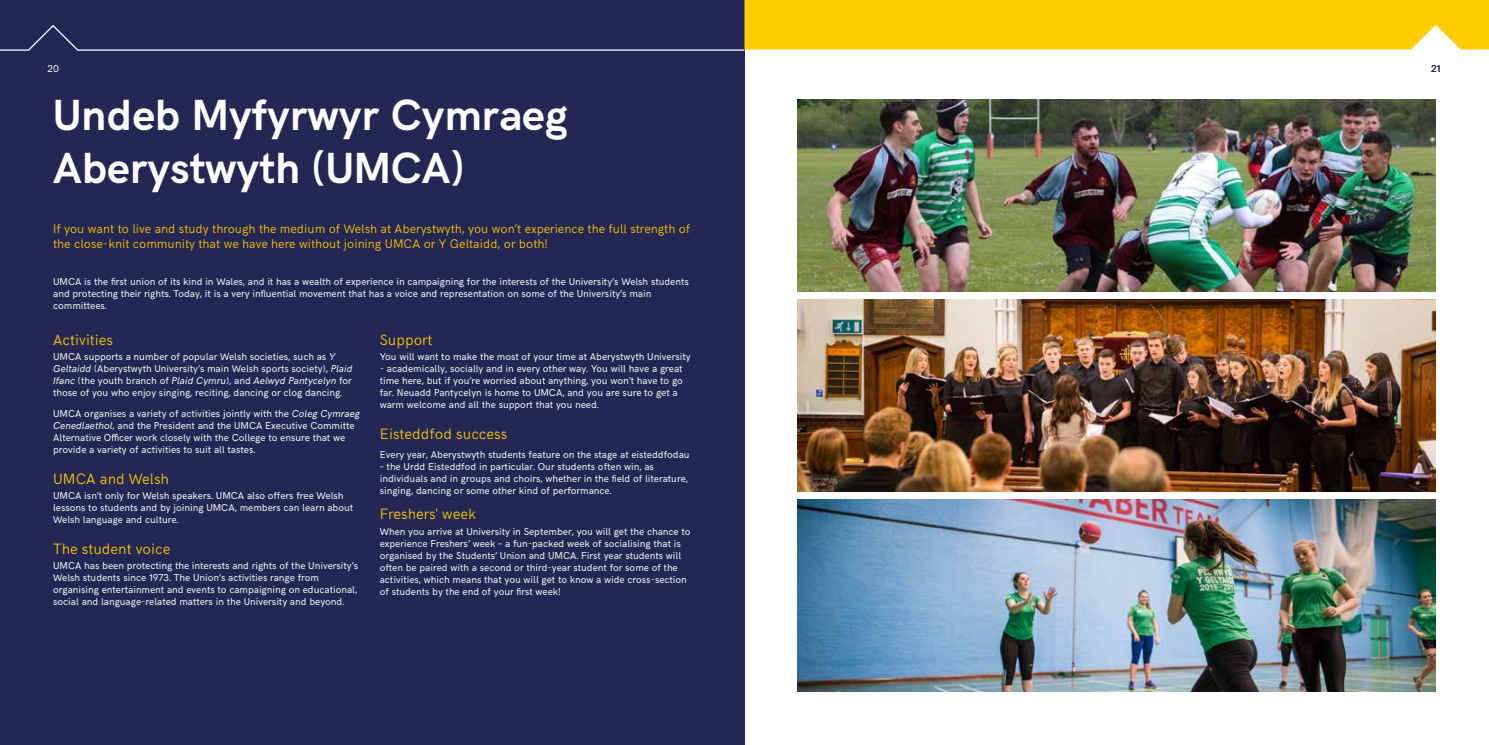
<style>
.page{position:relative;width:1489px;height:745px;background:#fff}
.page>*{position:absolute;margin:0;border:0;box-sizing:border-box;transform-origin:0 0}
.t1{font:700 43.75px/52.5px "HK Grotesk";color:#fff}
.t2{font:300 15px "HK Grotesk";color:#fc0}
.t3{font:300 12.5px/15px "HK Grotesk";color:#fc0}
.t4{font:10px/12px "HK Grotesk";color:#fff}
.t5{font:10px "HK Grotesk";color:#242753}
.s1{font-style:italic}
</style>
<div class="page">
<div style="left:0;top:0;width:744px;height:744px;background:#242753"></div>
<img style="left:797px;top:299px;width:638px;height:192px">
<img style="left:797px;top:499px;width:638px;height:192px">
<img style="left:797px;top:99px;width:638px;height:192px">
<svg style="left:0;top:0;width:1488px;height:52px"></svg>
<p class="t4" style="left:47px;top:62px;width:13px">20</p>
<p class="t5" style="left:1430px;top:61px;width:11px">21</p>
<h1 class="t1" style="left:53px;top:85px;width:516px">Undeb Myfyrwyr Cymraeg<br>Aberystwyth (UMCA)</h1>
<p class="t3" style="left:53px;top:220px;width:638px">If you want to live and study through the medium of Welsh at Aberystwyth, you won’t experience the full strength of the close-knit community that we have here without joining UMCA or Y Geltaidd, or both!</p>
<p class="t4" style="left:53px;top:274px;width:637px">UMCA is the first union of its kind in Wales, and it has a wealth of experience in campaigning for the interests of the University’s Welsh students and protecting their rights. Today, it is a very influential movement that has a voice and representation on some of the University’s main committees.</p>
<h2 class="t2" style="left:53px;top:328px;width:61px">Activities</h2>
<p class="t4" style="left:53px;top:350px;width:301px">UMCA supports a number of popular Welsh societies, such as <span class="s1">Y Geltaidd</span> (Aberystwyth University’s main Welsh sports society), <span class="s1">Plaid Ifanc</span> (the youth branch of <span class="s1">Plaid Cymru</span>), and <span class="s1">Aelwyd Pantycelyn</span> for those of you who enjoy singing, reciting, dancing or clog dancing.</p>
<p class="t4" style="left:53px;top:407px;width:308px">UMCA organises a variety of activities jointly with the <span class="s1">Coleg Cymraeg Cenedlaethol</span>, and the President and the UMCA Executive Committe Alternative Officer work closely with the College to ensure that we provide a variety of activities to suit all tastes.</p>
<h2 class="t2" style="left:53px;top:467px;width:117px">UMCA and Welsh</h2>
<p class="t4" style="left:53px;top:489px;width:301px">UMCA isn’t only for Welsh speakers. UMCA also offers free Welsh lessons to students and by joining UMCA, members can learn about<br>Welsh language and culture.</p>
<h2 class="t2" style="left:53px;top:537px;width:119px">The student voice</h2>
<p class="t4" style="left:53px;top:559px;width:306px">UMCA has been protecting the interests and rights of the University’s Welsh students since 1973. The Union’s activities range from organising entertainment and events to campaigning on educational, social and language-related matters in the University and beyond.</p>
<h2 class="t2" style="left:380px;top:328px;width:54px">Support</h2>
<p class="t4" style="left:380px;top:350px;width:312px">You will want to make the most of your time at Aberystwyth University</p>
<p class="t4" style="left:380px;top:362px;width:305px">- academically, socially and in every other way. You will have a great time here, but if you’re worried about anything, you won’t have to go far. Neuadd Pantycelyn is home to UMCA, and you are sure to get a warm welcome and all the support that you need.</p>
<h2 class="t2" style="left:380px;top:422px;width:129px">Eisteddfod success</h2>
<p class="t4" style="left:380px;top:447px;width:311px">Every year, Aberystwyth students feature on the stage at eisteddfodau</p>
<p class="t4" style="left:380px;top:459px;width:310px">– the Urdd Eisteddfod in particular. Our students often win, as individuals and in groups and choirs, whether in the field of literature, singing, dancing or some other kind of performance.</p>
<h2 class="t2" style="left:380px;top:502px;width:98px">Freshers' week</h2>
<p class="t4" style="left:380px;top:524px;width:312px">When you arrive at University in September, you will get the chance to experience Freshers’ week – a fun-packed week of socialising that is organised by the Students’ Union and UMCA. First year students will often be paired with a second or third-year student for some of the activities, which means that you will get to know a wide cross-section of students by the end of your first week!</p>
</div>
